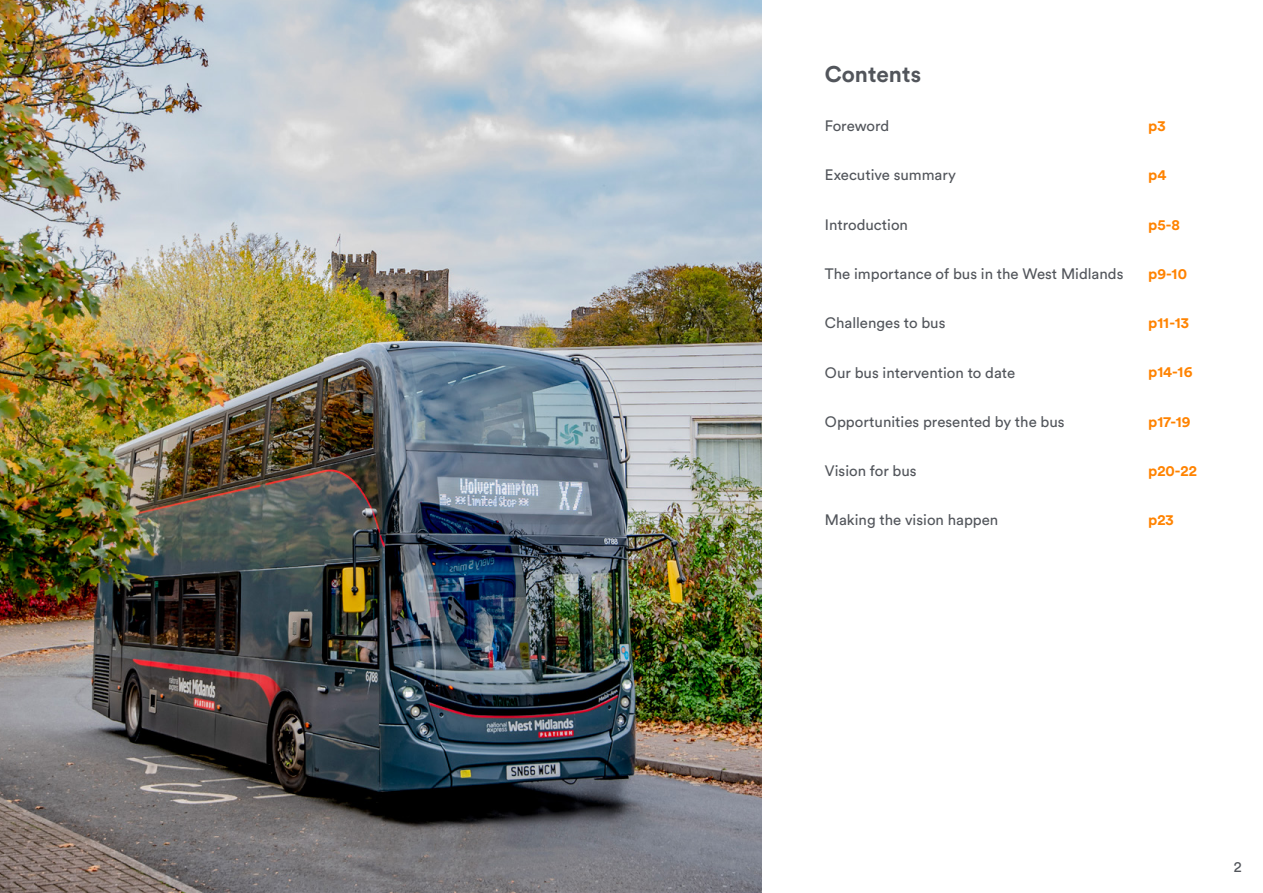
<style>
.page{position:relative;width:1263px;height:893px;background:#fff}
.page>*{position:absolute;margin:0;border:0;box-sizing:border-box;transform-origin:0 0}
.t1{font:700 22.5px "Circular Std";color:#52555b}
.t2{font:15px "Circular Std";color:#52555b}
.t3{font:700 15px "Circular Std";color:#ff8300}
</style>
<div class="page">
<img style="left:0;top:0;width:761px;height:893px">
<h1 class="t1" style="left:825px;top:60px;width:98px">Contents</h1>
<p class="t2" style="left:825px;top:117px;width:66px">Foreword</p>
<p class="t2" style="left:825px;top:166px;width:133px">Executive summary</p>
<p class="t2" style="left:825px;top:215px;width:85px">Introduction</p>
<p class="t2" style="left:825px;top:265px;width:300px">The importance of bus in the West Midlands</p>
<p class="t2" style="left:825px;top:314px;width:122px">Challenges to bus</p>
<p class="t2" style="left:825px;top:363px;width:192px">Our bus intervention to date</p>
<p class="t2" style="left:825px;top:412px;width:241px">Opportunities presented by the bus</p>
<p class="t2" style="left:825px;top:462px;width:93px">Vision for bus</p>
<p class="t2" style="left:825px;top:511px;width:175px">Making the vision happen</p>
<p class="t3" style="left:1148px;top:116px;width:19px">p3</p>
<p class="t3" style="left:1148px;top:165px;width:20px">p4</p>
<p class="t3" style="left:1148px;top:215px;width:33px">p5-8</p>
<p class="t3" style="left:1148px;top:264px;width:40px">p9-10</p>
<p class="t3" style="left:1148px;top:313px;width:42px">p11-13</p>
<p class="t3" style="left:1148px;top:363px;width:46px">p14-16</p>
<p class="t3" style="left:1148px;top:412px;width:44px">p17-19</p>
<p class="t3" style="left:1148px;top:461px;width:50px">p20-22</p>
<p class="t3" style="left:1148px;top:510px;width:27px">p23</p>
<p class="t2" style="left:1234px;top:857px;width:9px">2</p>
</div>
